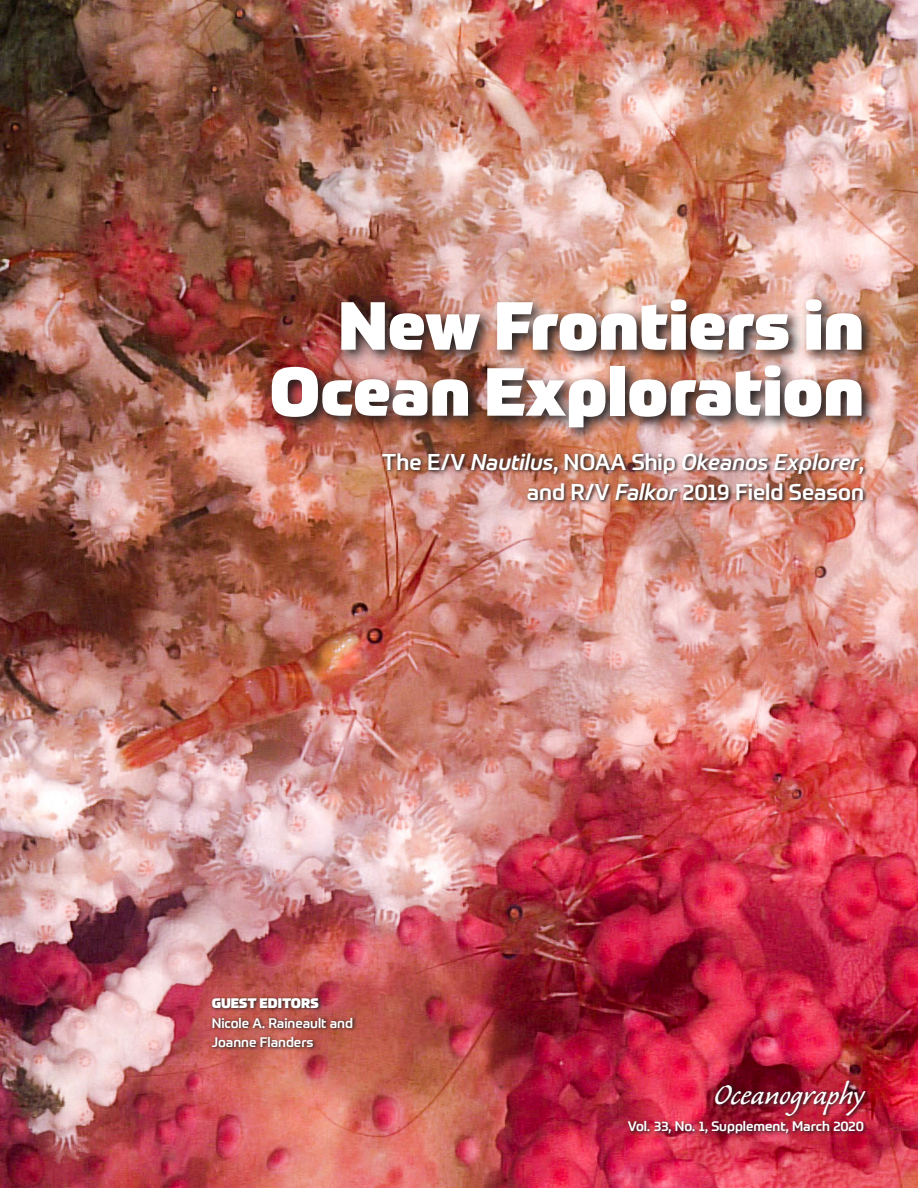
<style>
.page{position:relative;width:918px;height:1188px;background:#fff}
.page>*{position:absolute;margin:0;border:0;box-sizing:border-box;transform-origin:0 0}
.title2{font:900 66.75px "Prometo";color:#fff}
.t1{font:37.5px "Caliban Std";color:#fff}
.t2{font:italic 500 22.2px "Prometo";color:#fff}
.t3{font:500 22.2px "Prometo";color:#fff}
.t4{font:500 13.5px/19.5px "Prometo";color:#fff}
.t5{font:900 13.5px "Prometo";color:#fff}
.s1{font-style:normal}
.s2{font-style:italic}
</style>
<div class="page">
<img style="left:0;top:0;width:918px;height:1188px">
<svg style="left:210px;top:997px;width:147px;height:55px"></svg>
<img style="left:380px;top:451px;width:488px;height:53px">
<img style="left:266px;top:293px;width:612px;height:151px">
<img style="left:625px;top:1078px;width:245px;height:60px">
<p class="title2" style="left:339px;top:283px;width:527px">New Frontiers in</p>
<p class="title2" style="left:270px;top:349px;width:596px">Ocean Exploration</p>
<p class="t2" style="left:382px;top:448px;width:484px"><span class="s1">The E/V</span> Nautilus<span class="s1">, NOAA Ship</span> Okeanos Explorer<span class="s1">,</span></p>
<p class="t3" style="left:527px;top:478px;width:339px">and R/V <span class="s2">Falkor</span> 2019 Field Season</p>
<p class="t5" style="left:212px;top:995px;width:109px">GUEST EDITORS</p>
<p class="t4" style="left:212px;top:1013px;width:143px">Nicole A. Raineault and<br>Joanne Flanders</p>
<p class="t1" style="left:714px;top:1076px;width:152px">Oceanography</p>
<p class="t4" style="left:628px;top:1117px;width:238px">Vol. 33, No. 1, Supplement, March 2020</p>
</div>
